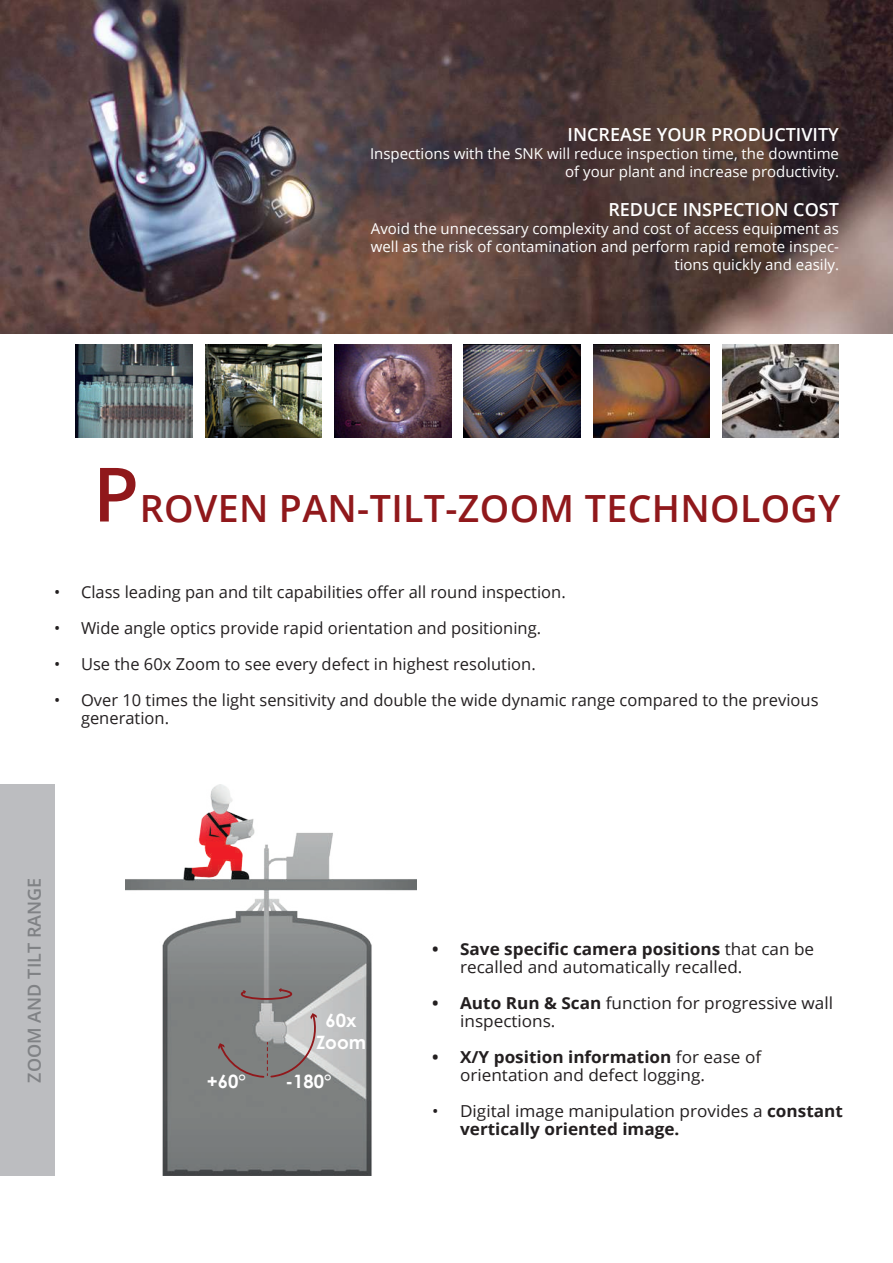
<style>
.page{position:relative;width:893px;height:1263px;background:#fff}
.page>*{position:absolute;margin:0;border:0;box-sizing:border-box;transform-origin:0 0}
.t1{font:600 37.5px "Open Sans";letter-spacing:.01em;color:#90181b}
.t2{font:700 18.45px/22px "Century Gothic";color:#fff;text-align:center}
.t3{font:600 18px "Open Sans";color:#fff}
.t4{font:600 18px "Open Sans";color:#808285}
.t5{font:16.5px/18px "Open Sans";color:#231f20}
.t6{font:16.5px/18px "Open Sans";color:#231f20;scale:1.04 1}
.t7{font:15px/18px "Open Sans";color:#fff;text-align:right}
.s1{font-size:75px}
.s2{font-weight:700}
</style>
<div class="page">
<img style="left:76px;top:345px;width:116px;height:92px">
<img style="left:205px;top:345px;width:117px;height:92px">
<img style="left:334px;top:345px;width:117px;height:92px">
<img style="left:464px;top:345px;width:116px;height:92px">
<img style="left:593px;top:345px;width:117px;height:92px">
<img style="left:722px;top:345px;width:117px;height:92px">
<img style="left:125px;top:784px;width:291px;height:392px">
<svg style="left:218px;top:1013px;width:102px;height:66px"></svg>
<svg style="left:240px;top:988px;width:53px;height:13px"></svg>
<img style="left:0;top:0;width:893px;height:333px">
<div style="left:0;top:784px;width:54px;height:392px;background:#bcbdc0"></div>
<p class="t3" style="left:568px;top:122px;width:273px">INCREASE YOUR PRODUCTIVITY</p>
<p class="t7" style="left:370px;top:144px;width:471px">Inspections with the SNK will reduce inspection time, the downtime of your plant and increase productivity.</p>
<p class="t3" style="left:608px;top:197px;width:232px">REDUCE INSPECTION COST</p>
<p class="t7" style="left:371px;top:220px;width:470px">Avoid the unnecessary complexity and cost of access equipment as well as the risk of contamination and perform rapid remote inspec&shy;tions quickly and easily.</p>
<h1 class="t1" style="left:93px;top:482px;width:749px"><span class="s1">P</span>ROVEN PAN-TILT-ZOOM TECHNOLOGY</h1>
<p class="t5" style="left:54px;top:582px;width:513px">• Class leading pan and tilt capabilities offer all round inspection.</p>
<p class="t5" style="left:54px;top:618px;width:489px">• Wide angle optics provide rapid orientation and positioning.</p>
<p class="t5" style="left:54px;top:654px;width:483px">• Use the 60x Zoom to see every defect in highest resolution.</p>
<p class="t5" style="left:81px;top:690px;width:739px;text-indent:-27px">• Over 10 times the light sensitivity and double the wide dynamic range compared to the previous generation.</p>
<p class="t4" style="left:22px;top:1082px;width:206px;rotate:-90deg">ZOOM AND TILT RANGE</p>
<p class="t2" style="left:316px;top:1008px;width:52px">60x<br>Zoom</p>
<p class="t2" style="left:207px;top:1069px;width:41px">+60°</p>
<p class="t2" style="left:285px;top:1069px;width:48px">-180°</p>
<p class="t6" style="left:460px;top:940px;width:342px;text-indent:-28px"><span class="s2">• Save specific camera positions</span> that can be recalled and automatically recalled.</p>
<p class="t6" style="left:460px;top:994px;width:360px;text-indent:-28px"><span class="s2">• Auto Run &amp; Scan</span> function for progressive wall inspections.</p>
<p class="t6" style="left:460px;top:1048px;width:291px;text-indent:-28px"><span class="s2">• X/Y position information</span> for ease of orientation and defect logging.</p>
<p class="t6" style="left:460px;top:1102px;width:370px;text-indent:-28px">• Digital image manipulation provides a <span class="s2">constant vertically oriented image.</span></p>
</div>
